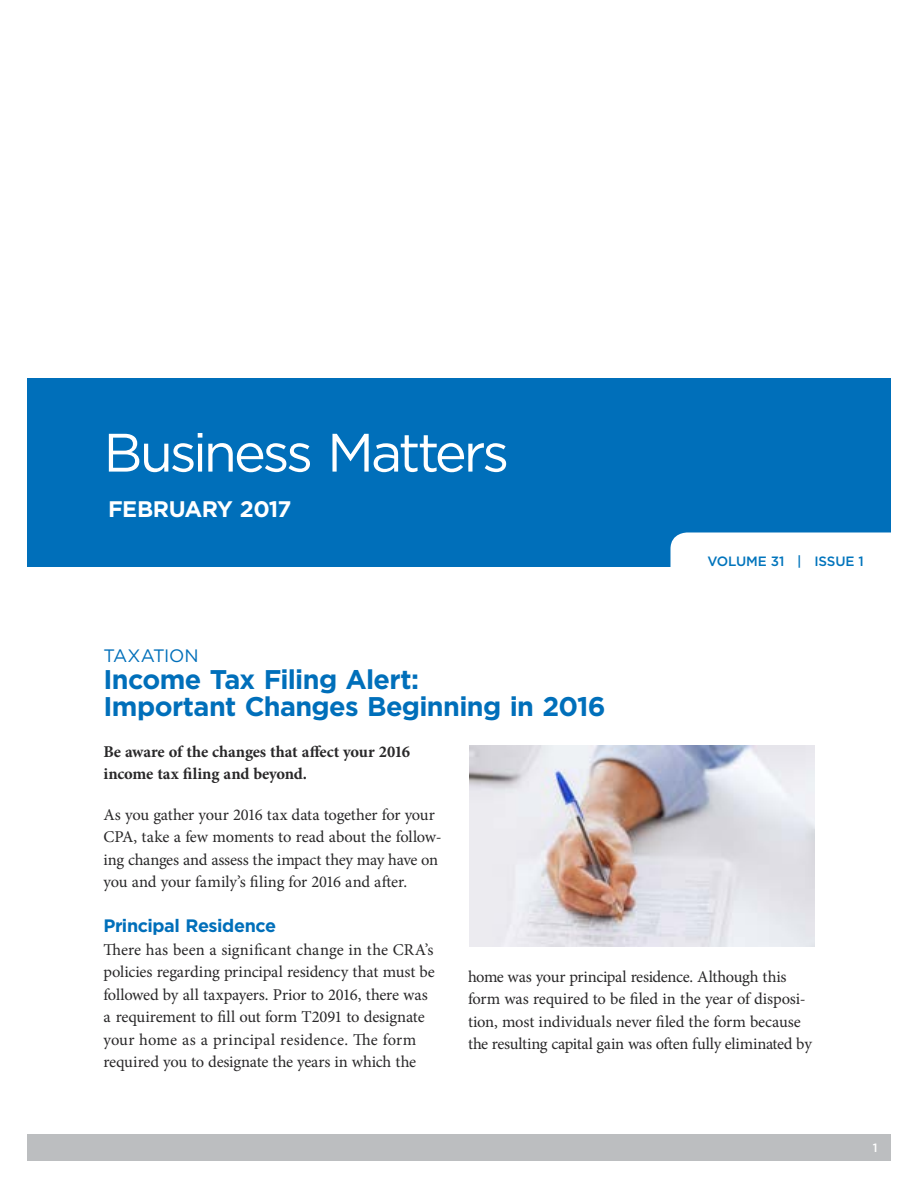
<style>
.page{position:relative;width:918px;height:1188px;background:#fff}
.page>*{position:absolute;margin:0;border:0;box-sizing:border-box;transform-origin:0 0}
.t1{font:54px "Gotham";letter-spacing:-.06em;color:#fff}
.t2{font:700 27px/27px "Gotham";letter-spacing:-.025em;color:#006fba}
.t3{font:700 22.5px "Gotham";letter-spacing:-.025em;color:#fff}
.t4{font:700 18px "Gotham";letter-spacing:-.025em;color:#006fba}
.t5{font:18px "Gotham";letter-spacing:-.015em;color:#006fba}
.t6{font:16.5px/22.5px "Minion Pro";letter-spacing:-.01em;color:#292829}
.t7{font:700 16.5px/22.5px "Minion Pro";letter-spacing:-.01em;color:#292829}
.t8{font:500 13.5px "Gotham";letter-spacing:-.01em;color:#0074bc}
.t9{font:500 12px "Gotham";color:#fff}
</style>
<div class="page">
<div style="left:27px;top:1134px;width:864px;height:27px;background:#bcbec0"></div>
<div style="left:27px;top:378px;width:864px;height:189px;background:#006fba"></div>
<div style="left:670px;top:532px;width:221px;height:35px;background:#fff"></div>
<img style="left:470px;top:745px;width:344px;height:202px">
<h1 class="t1" style="left:104px;top:418px;width:407px">Business Matters</h1>
<h3 class="t3" style="left:108px;top:494px;width:185px">FEBRUARY 2017</h3>
<p class="t8" style="left:707px;top:552px;width:158px">VOLUME 31 | ISSUE 1</p>
<p class="t5" style="left:104px;top:645px;width:97px">TAXATION</p>
<h2 class="t2" style="left:104px;top:666px;width:504px">Income Tax Filing Alert:<br>Important Changes Beginning in 2016</h2>
<p class="t7" style="left:104px;top:740px;width:308px">Be aware of the changes that affect your 2016 income tax filing and beyond.</p>
<p class="t6" style="left:104px;top:803px;width:340px">As you gather your 2016 tax data together for your CPA, take a few moments to read about the follow&shy;ing changes and assess the impact they may have on you and your family’s filing for 2016 and after.</p>
<p class="t4" style="left:104px;top:914px;width:174px">Principal Residence</p>
<p class="t6" style="left:104px;top:938px;width:333px">There has been a significant change in the CRA’s policies regarding principal residency that must be followed by all taxpayers. Prior to 2016, there was a requirement to fill out form T2091 to designate your home as a principal residence. The form required you to designate the years in which the</p>
<p class="t6" style="left:468px;top:965px;width:346px">home was your principal residence. Although this form was required to be filed in the year of disposi&shy;tion, most individuals never filed the form because the resulting capital gain was often fully eliminated by</p>
<p class="t9" style="left:873px;top:1140px;width:6px">1</p>
</div>
